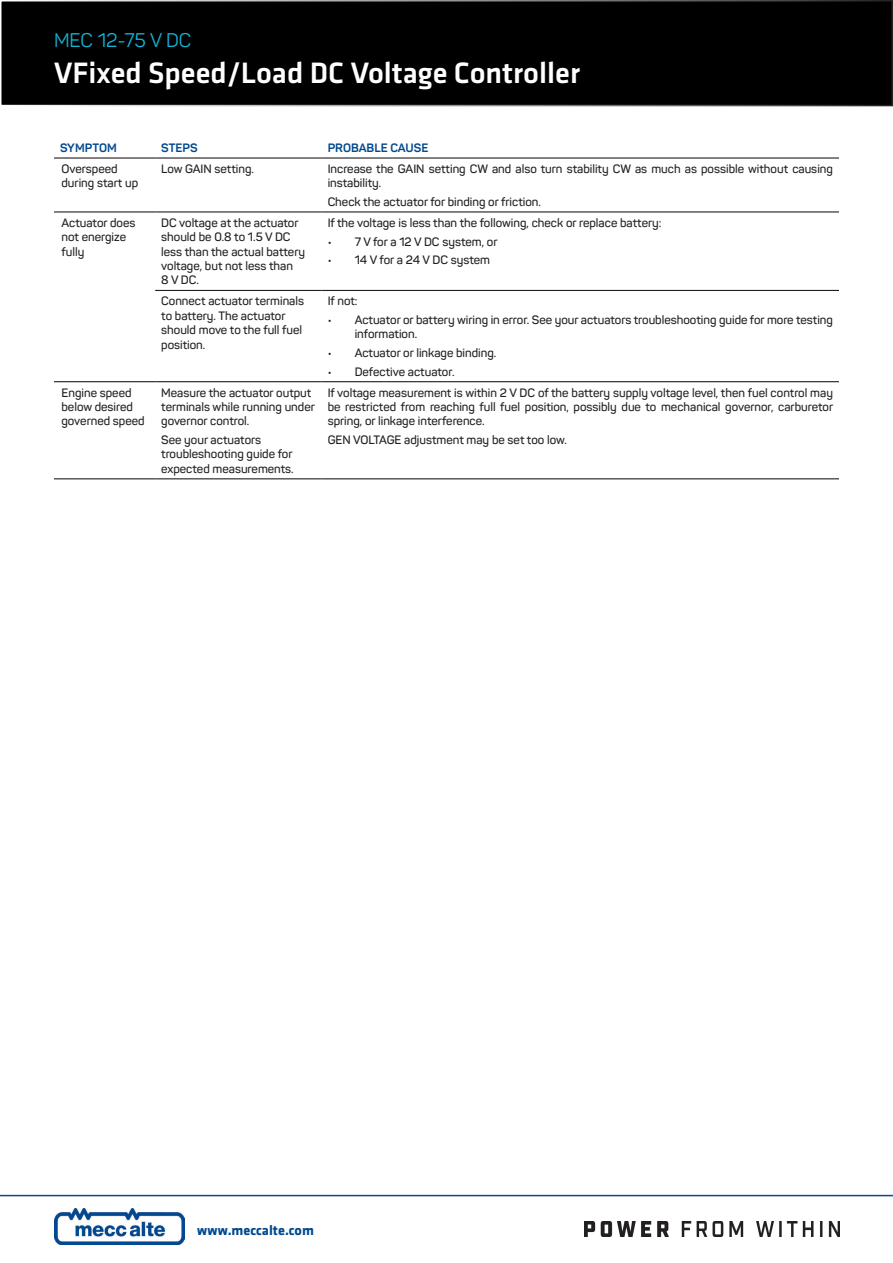
<style>
.page{position:relative;width:893px;height:1263px;background:#fff}
.page>*{position:absolute;margin:0;border:0;box-sizing:border-box;transform-origin:0 0}
.t1{font:500 30.6px "Klavika";color:#fff}
.t2{font:19.5px "Panton";color:#11b4d5}
.t3{font:700 14.25px "Klavika";color:#014990}
.t4{font:600 12px/14.4px "Panton";color:#231f20}
.t5{font:700 12px "Panton";color:#014990}
</style>
<div class="page">
<hr style="left:0;top:1195px;width:893px;height:1px;background:#014990">
<img style="left:54px;top:1209px;width:130px;height:36px">
<img style="left:584px;top:1222px;width:255px;height:14px">
<div style="left:1px;top:1px;width:891px;height:105px;background:#000"></div>
<hr style="left:54px;top:157px;width:101px;height:2px;background:#231f20">
<hr style="left:155px;top:157px;width:167px;height:2px;background:#231f20">
<hr style="left:322px;top:157px;width:517px;height:2px;background:#231f20">
<hr style="left:54px;top:211px;width:101px;height:2px;background:#231f20">
<hr style="left:155px;top:211px;width:167px;height:2px;background:#231f20">
<hr style="left:322px;top:211px;width:517px;height:2px;background:#231f20">
<hr style="left:155px;top:290px;width:167px;height:1px;background:#231f20">
<hr style="left:322px;top:290px;width:517px;height:1px;background:#231f20">
<hr style="left:54px;top:381px;width:101px;height:1px;background:#231f20">
<hr style="left:155px;top:381px;width:167px;height:1px;background:#231f20">
<hr style="left:322px;top:381px;width:517px;height:1px;background:#231f20">
<hr style="left:54px;top:478px;width:101px;height:1px;background:#231f20">
<hr style="left:155px;top:478px;width:167px;height:1px;background:#231f20">
<hr style="left:322px;top:478px;width:517px;height:1px;background:#231f20">
<p class="t2" style="left:54px;top:28px;width:139px">MEC 12-75 V DC</p>
<p class="t1" style="left:54px;top:57px;width:528px">VFixed Speed/Load DC Voltage Controller</p>
<p class="t5" style="left:60px;top:140px;width:58px">SYMPTOM</p>
<p class="t5" style="left:161px;top:140px;width:38px">STEPS</p>
<p class="t5" style="left:328px;top:140px;width:102px">PROBABLE CAUSE</p>
<p class="t4" style="left:62px;top:161px;width:78px">Overspeed during start up</p>
<p class="t4" style="left:161px;top:161px;width:94px">Low GAIN setting.</p>
<p class="t4" style="left:328px;top:161px;width:507px">Increase the GAIN setting CW and also turn stability CW as much as possible without causing instability.</p>
<p class="t4" style="left:328px;top:194px;width:215px">Check the actuator for binding or friction.</p>
<p class="t4" style="left:62px;top:215px;width:76px">Actuator does not energize fully</p>
<p class="t4" style="left:161px;top:215px;width:145px">DC voltage at the actuator should be 0.8 to 1.5 V DC less than the actual battery voltage, but not less than<br>8 V DC.</p>
<p class="t4" style="left:328px;top:215px;width:335px">If the voltage is less than the following, check or replace battery:</p>
<p class="t4" style="left:328px;top:234px;width:171px">• 7 V for a 12 V DC system, or</p>
<p class="t4" style="left:328px;top:253px;width:164px">• 14 V for a 24 V DC system</p>
<p class="t4" style="left:161px;top:294px;width:144px">Connect actuator terminals to battery. The actuator should move to the full fuel position.</p>
<p class="t4" style="left:328px;top:294px;width:31px">If not:</p>
<p class="t4" style="left:355px;top:312px;width:480px;text-indent:-27px">• Actuator or battery wiring in error. See your actuators troubleshooting guide for more testing information.</p>
<p class="t4" style="left:328px;top:346px;width:170px">• Actuator or linkage binding.</p>
<p class="t4" style="left:328px;top:364px;width:128px">• Defective actuator.</p>
<p class="t4" style="left:62px;top:385px;width:85px">Engine speed below desired governed speed</p>
<p class="t4" style="left:161px;top:385px;width:155px">Measure the actuator output terminals while running under governor control.</p>
<p class="t4" style="left:161px;top:433px;width:134px">See your actuators troubleshooting guide for expected measurements.</p>
<p class="t4" style="left:328px;top:385px;width:507px;text-align:justify">If voltage measurement is within 2 V DC of the battery supply voltage level, then fuel control may be restricted from reaching full fuel position, possibly due to mechanical governor, carburetor spring, or linkage interference.</p>
<p class="t4" style="left:328px;top:433px;width:241px">GEN VOLTAGE adjustment may be set too low.</p>
<p class="t3" style="left:197px;top:1222px;width:118px">www.meccalte.com</p>
</div>
